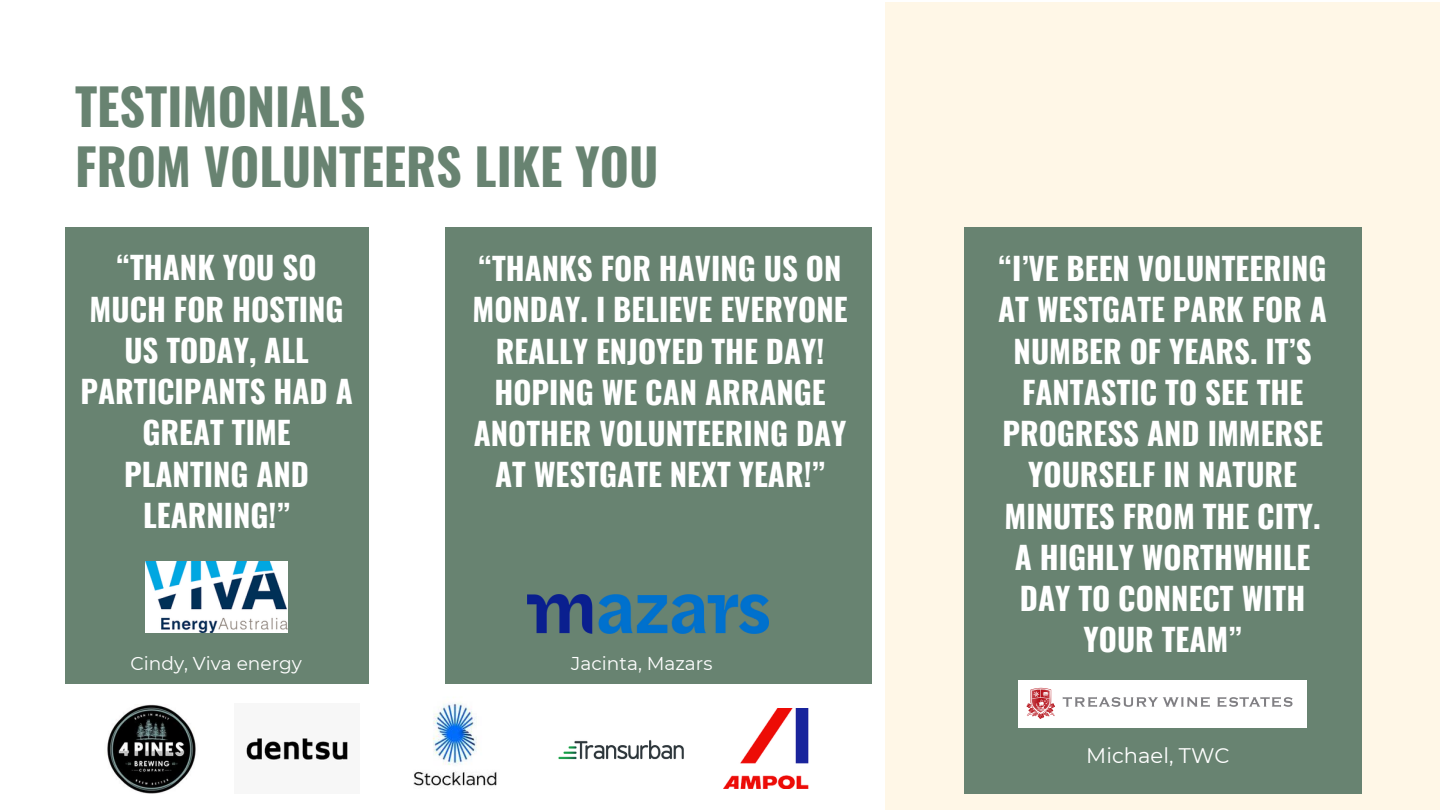
<style>
.page{position:relative;width:1440px;height:810px;background:#fff}
.page>*{position:absolute;margin:0;border:0;box-sizing:border-box;transform-origin:0 0}
.t1{font:700 50px "Oswald";color:#688371}
.t2{font:700 31px/41.2px "Oswald";color:#fff;text-align:center}
.t3{font:21.1px "Montserrat";color:#fff}
.t4{font:18.6px "Montserrat";color:#fff}
</style>
<div class="page">
<div style="left:885px;top:3px;width:555px;height:807px;background:#fff7e7"></div>
<div style="left:65px;top:227px;width:304px;height:456px;background:#688371"></div>
<div style="left:964px;top:227px;width:397px;height:567px;background:#688371"></div>
<div style="left:445px;top:227px;width:427px;height:457px;background:#688371"></div>
<img style="left:558px;top:740px;width:126px;height:20px">
<img style="left:246px;top:738px;width:102px;height:22px">
<img style="left:413px;top:702px;width:84px;height:84px">
<img style="left:723px;top:708px;width:86px;height:81px">
<img style="left:107px;top:704px;width:89px;height:89px">
<img style="left:146px;top:562px;width:141px;height:70px">
<img style="left:528px;top:595px;width:241px;height:38px">
<div style="left:1018px;top:680px;width:288px;height:47px;background:#fff"></div>
<svg style="left:1063px;top:697px;width:147px;height:10px"></svg>
<svg style="left:1217px;top:697px;width:76px;height:10px"></svg>
<svg style="left:1027px;top:688px;width:28px;height:31px"></svg>
<h2 class="t1" style="left:75px;top:67px;width:292px">TESTIMONIALS</h2>
<p class="t1" style="left:75px;top:127px;width:585px">FROM VOLUNTEERS LIKE YOU</p>
<p class="t2" style="left:81px;top:246px;width:274px">“THANK YOU SO<br>MUCH FOR HOSTING<br>US TODAY, ALL<br>PARTICIPANTS HAD A<br>GREAT TIME<br>PLANTING AND<br>LEARNING!”</p>
<p class="t2" style="left:998px;top:247px;width:330px">“I’VE BEEN VOLUNTEERING<br>AT WESTGATE PARK FOR A<br>NUMBER OF YEARS. IT’S<br>FANTASTIC TO SEE THE<br>PROGRESS AND IMMERSE<br>YOURSELF IN NATURE<br>MINUTES FROM THE CITY.<br>A HIGHLY WORTHWHILE<br>DAY TO CONNECT WITH<br>YOUR TEAM”</p>
<h2 class="t2" style="left:473px;top:247px;width:377px">“THANKS FOR HAVING US ON<br>MONDAY. I BELIEVE EVERYONE<br>REALLY ENJOYED THE DAY!<br>HOPING WE CAN ARRANGE<br>ANOTHER VOLUNTEERING DAY<br>AT WESTGATE NEXT YEAR!”</h2>
<p class="t4" style="left:131px;top:652px;width:173px">Cindy, Viva energy</p>
<p class="t4" style="left:571px;top:652px;width:143px">Jacinta, Mazars</p>
<p class="t3" style="left:1086px;top:743px;width:145px">Michael, TWC</p>
</div>
